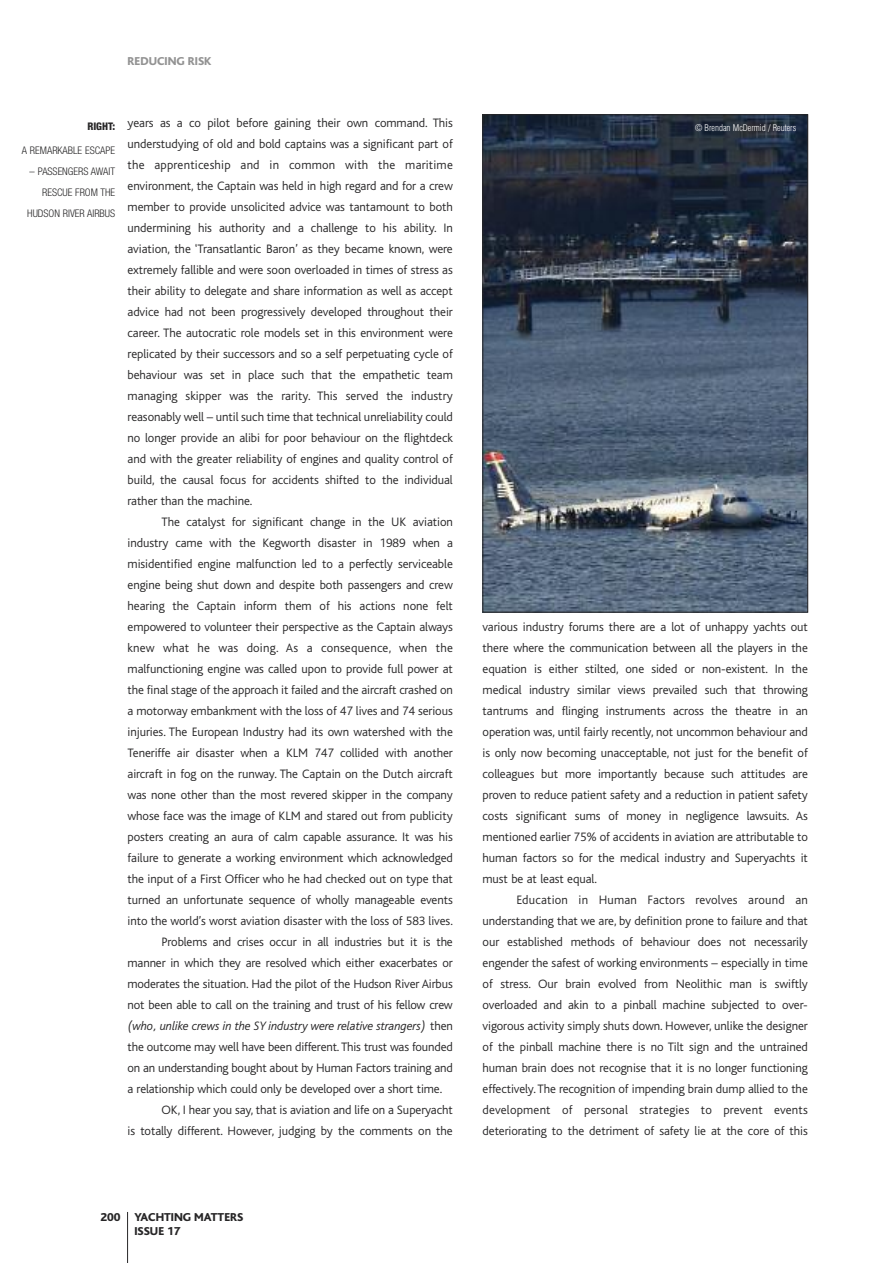
<style>
.page{position:relative;width:893px;height:1263px;background:#fff}
.page>*{position:absolute;margin:0;border:0;box-sizing:border-box;transform-origin:0 0}
.t1{font:300 12.75px/21px "Bliss";letter-spacing:-.005em;color:#272627;text-align:justify}
.t2{font:italic 300 12.75px "Bliss";letter-spacing:-.01em;color:#272627}
.t3{font:300 12.75px "Bliss";letter-spacing:.015em;color:#272627}
.t4{font:800 12px/14px "Bliss";color:#272627}
.t5{font:800 12px "Bliss";color:#939393}
.t6{font:300 condensed 10.5px/20.7px "Helvetica Neue";color:#272627;text-align:right}
.t7{font:800 condensed 10.5px "Helvetica Neue";color:#272627}
.t8{font:300 condensed 9px "Helvetica";color:#fff}
.s1{font-style:normal}
</style>
<div class="page">
<hr style="left:127px;top:1212px;width:1px;height:51px;background:#272627">
<img style="left:485px;top:117px;width:321px;height:493px">
<div style="left:483px;top:115px;width:325px;height:497px;border:1px solid #272627"></div>
<p class="t5" style="left:128px;top:58px;width:86px">REDUCING RISK</p>
<p class="t7" style="left:87px;top:122px;width:29px">RIGHT:</p>
<p class="t6" style="left:22px;top:141px;width:95px">A REMARKABLE ESCAPE</p>
<p class="t6" style="left:27px;top:162px;width:89px">– PASSENGERS AWAIT<br>RESCUE FROM THE<br>HUDSON RIVER AIRBUS</p>
<p class="t1" style="left:128px;top:114px;width:327px">years as a co pilot before gaining their own command. This understudying of old and bold captains was a significant part of the apprenticeship and in common with the maritime environment, the Captain was held in high regard and for a crew member to provide unsolicited advice was tantamount to both undermining his authority and a challenge to his ability. In aviation, the ‘Transatlantic Baron’ as they became known, were extremely fallible and were soon overloaded in times of stress as their ability to delegate and share information as well as accept advice had not been progressively developed throughout their career. The autocratic role models set in this environment were replicated by their successors and so a self perpetuating cycle of behaviour was set in place such that the empathetic team managing skipper was the rarity. This served the industry reasonably well – until such time that technical unreliability could no longer provide an alibi for poor behaviour on the flightdeck and with the greater reliability of engines and quality control of build, the causal focus for accidents shifted to the individual rather than the machine.</p>
<p class="t1" style="left:162px;top:513px;width:293px">The catalyst for significant change in the UK aviation</p>
<p class="t1" style="left:128px;top:534px;width:327px">industry came with the Kegworth disaster in 1989 when a</p>
<p class="t1" style="left:128px;top:555px;width:327px">misidentified engine malfunction led to a perfectly serviceable</p>
<p class="t1" style="left:128px;top:576px;width:327px">engine being shut down and despite both passengers and crew</p>
<p class="t1" style="left:128px;top:597px;width:327px">hearing the Captain inform them of his actions none felt</p>
<p class="t1" style="left:128px;top:618px;width:327px">empowered to volunteer their perspective as the Captain always</p>
<p class="t3" style="left:128px;top:644px;width:327px">knew what he was doing. As a consequence, when the</p>
<p class="t1" style="left:128px;top:660px;width:327px">malfunctioning engine was called upon to provide full power at</p>
<p class="t1" style="left:128px;top:681px;width:327px">the final stage of the approach it failed and the aircraft crashed on</p>
<p class="t1" style="left:128px;top:702px;width:327px">a motorway embankment with the loss of 47 lives and 74 serious</p>
<p class="t1" style="left:128px;top:723px;width:327px">injuries. The European Industry had its own watershed with the</p>
<p class="t1" style="left:128px;top:744px;width:327px">Teneriffe air disaster when a KLM 747 collided with another</p>
<p class="t1" style="left:128px;top:765px;width:327px">aircraft in fog on the runway. The Captain on the Dutch aircraft</p>
<p class="t1" style="left:128px;top:786px;width:327px">was none other than the most revered skipper in the company</p>
<p class="t1" style="left:128px;top:807px;width:327px">whose face was the image of KLM and stared out from publicity</p>
<p class="t1" style="left:128px;top:828px;width:327px">posters creating an aura of calm capable assurance. It was his</p>
<p class="t1" style="left:128px;top:849px;width:327px">failure to generate a working environment which acknowledged</p>
<p class="t1" style="left:128px;top:870px;width:327px">the input of a First Officer who he had checked out on type that</p>
<p class="t1" style="left:128px;top:891px;width:327px">turned an unfortunate sequence of wholly manageable events</p>
<p class="t1" style="left:128px;top:912px;width:327px">into the world’s worst aviation disaster with the loss of 583 lives.</p>
<p class="t1" style="left:162px;top:933px;width:293px">Problems and crises occur in all industries but it is the</p>
<p class="t1" style="left:128px;top:954px;width:327px">manner in which they are resolved which either exacerbates or</p>
<p class="t1" style="left:128px;top:975px;width:327px">moderates the situation. Had the pilot of the Hudson River Airbus</p>
<p class="t1" style="left:128px;top:996px;width:327px">not been able to call on the training and trust of his fellow crew</p>
<p class="t2" style="left:128px;top:1022px;width:327px">(who, unlike crews in the SY industry were relative strangers) <span class="s1">then</span></p>
<p class="t1" style="left:128px;top:1038px;width:327px">the outcome may well have been different. This trust was founded</p>
<p class="t1" style="left:128px;top:1059px;width:327px">on an understanding bought about by Human Factors training and</p>
<p class="t1" style="left:128px;top:1080px;width:316px">a relationship which could only be developed over a short time.</p>
<p class="t1" style="left:162px;top:1101px;width:293px">OK, I hear you say, that is aviation and life on a Superyacht</p>
<p class="t1" style="left:128px;top:1122px;width:327px">is totally different. However, judging by the comments on the</p>
<p class="t8" style="left:695px;top:124px;width:102px">© Brendan McDermid / Reuters</p>
<p class="t1" style="left:483px;top:618px;width:327px">various industry forums there are a lot of unhappy yachts out there where the communication between all the players in the equation is either stilted, one sided or non-existent. In the medical industry similar views prevailed such that throwing tantrums and flinging instruments across the theatre in an operation was, until fairly recently, not uncommon behaviour and is only now becoming unacceptable, not just for the benefit of colleagues but more importantly because such attitudes are proven to reduce patient safety and a reduction in patient safety costs significant sums of money in negligence lawsuits. As mentioned earlier 75% of accidents in aviation are attributable to human factors so for the medical industry and Superyachts it must be at least equal.</p>
<p class="t1" style="left:483px;top:891px;width:327px;text-indent:34px">Education in Human Factors revolves around an understanding that we are, by definition prone to failure and that our established methods of behaviour does not necessarily engender the safest of working environments – especially in time of stress. Our brain evolved from Neolithic man is swiftly overloaded and akin to a pinball machine subjected to over&shy;vigorous activity simply shuts down. However, unlike the designer of the pinball machine there is no Tilt sign and the untrained human brain does not recognise that it is no longer functioning effectively. The recognition of impending brain dump allied to the development of personal strategies to prevent events deteriorating to the detriment of safety lie at the core of this</p>
<p class="t4" style="left:134px;top:1211px;width:110px;text-indent:-34px">200 YACHTING MATTERS<br>ISSUE 17</p>
</div>
